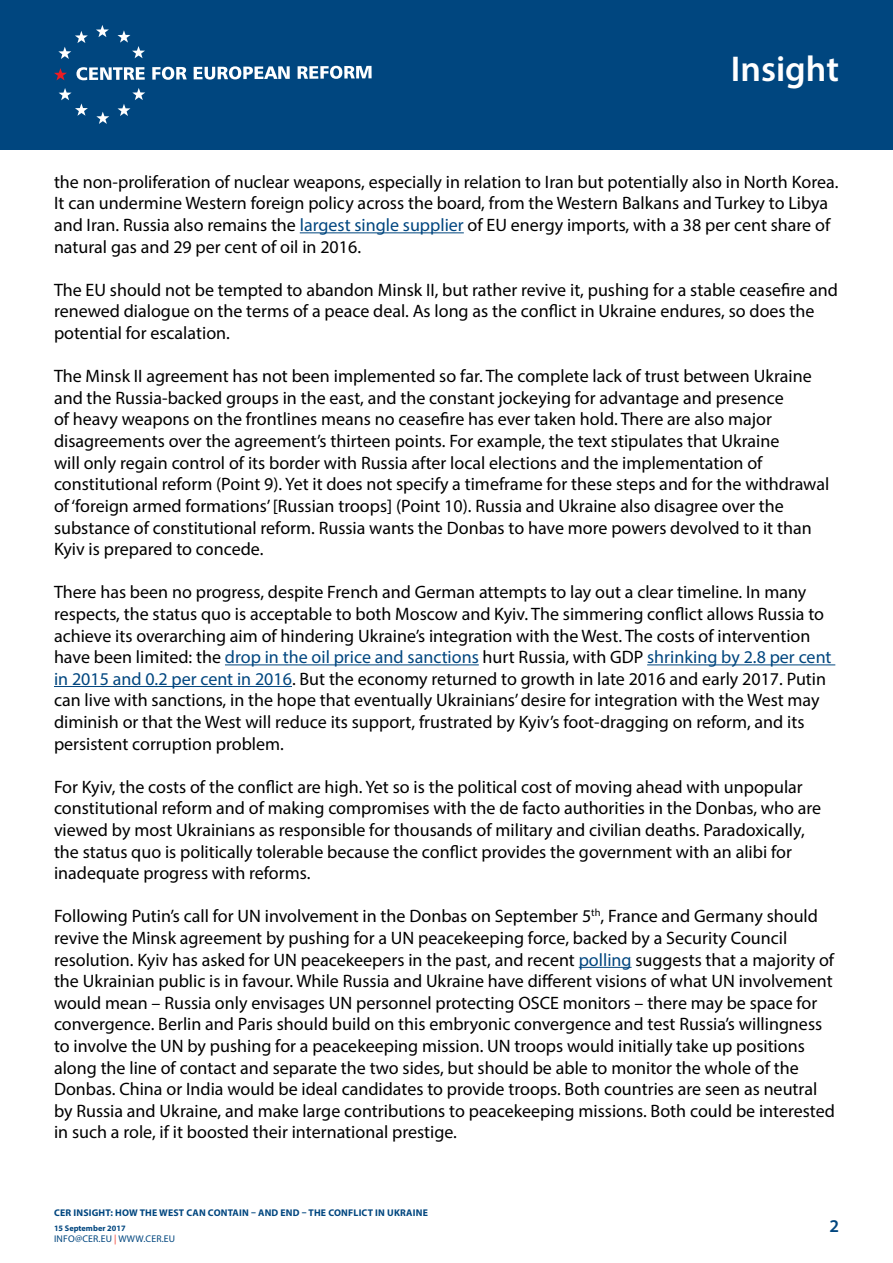
<style>
.page{position:relative;width:893px;height:1263px;background:#fff}
.page>*{position:absolute;margin:0;border:0;box-sizing:border-box;transform-origin:0 0}
.t1{font:600 36px "Myriad Pro";color:#fff}
.t2{font:18px/21.6px "Myriad Pro";color:#000}
.t3{font:600 18px "Myriad Pro";color:#00467f}
.t4{font:700 9.75px "Myriad Pro";letter-spacing:.02em;color:#00467f}
.t5{font:9.75px "Myriad Pro";letter-spacing:.02em;color:#00467f}
.t6{font:700 8.25px "Myriad Pro";color:#00467f}
.s1{color:#00467f}
.s2{color:#ee3124}
</style>
<div class="page">
<div style="left:0;top:0;width:893px;height:150px;background:#00467f"></div>
<hr style="left:300px;top:232px;width:164px;height:1px;background:#00467f">
<hr style="left:225px;top:664px;width:254px;height:1px;background:#00467f">
<hr style="left:647px;top:664px;width:188px;height:1px;background:#00467f">
<hr style="left:54px;top:686px;width:238px;height:1px;background:#00467f">
<hr style="left:579px;top:967px;width:53px;height:1px;background:#00467f">
<svg style="left:96px;top:25px;width:13px;height:12px"></svg>
<svg style="left:118px;top:30px;width:27px;height:28px"></svg>
<svg style="left:118px;top:88px;width:27px;height:28px"></svg>
<svg style="left:96px;top:112px;width:13px;height:12px"></svg>
<svg style="left:59px;top:88px;width:29px;height:28px"></svg>
<svg style="left:58px;top:31px;width:30px;height:28px"></svg>
<svg style="left:54px;top:68px;width:13px;height:12px"></svg>
<svg style="left:76px;top:67px;width:69px;height:13px"></svg>
<svg style="left:152px;top:67px;width:35px;height:13px"></svg>
<svg style="left:194px;top:66px;width:96px;height:14px"></svg>
<svg style="left:298px;top:66px;width:74px;height:13px"></svg>
<h1 class="t1" style="left:731px;top:46px;width:110px">Insight</h1>
<p class="t2" style="left:54px;top:171px;width:786px">the non-proliferation of nuclear weapons, especially in relation to Iran but potentially also in North Korea.<br>It can undermine Western foreign policy across the board, from the Western Balkans and Turkey to Libya and Iran. Russia also remains the <span class="s1">largest single supplier</span> of EU energy imports, with a 38 per cent share of natural gas and 29 per cent of oil in 2016.</p>
<p class="t2" style="left:54px;top:279px;width:785px">The EU should not be tempted to abandon Minsk II, but rather revive it, pushing for a stable ceasefire and renewed dialogue on the terms of a peace deal. As long as the conflict in Ukraine endures, so does the potential for escalation.</p>
<p class="t2" style="left:54px;top:365px;width:777px">The Minsk II agreement has not been implemented so far. The complete lack of trust between Ukraine and the Russia-backed groups in the east, and the constant jockeying for advantage and presence<br>of heavy weapons on the frontlines means no ceasefire has ever taken hold. There are also major disagreements over the agreement’s thirteen points. For example, the text stipulates that Ukraine<br>will only regain control of its border with Russia after local elections and the implementation of constitutional reform (Point 9). Yet it does not specify a timeframe for these steps and for the withdrawal of ‘foreign armed formations’ [Russian troops] (Point 10). Russia and Ukraine also disagree over the substance of constitutional reform. Russia wants the Donbas to have more powers devolved to it than Kyiv is prepared to concede.</p>
<p class="t2" style="left:54px;top:581px;width:779px">There has been no progress, despite French and German attempts to lay out a clear timeline. In many respects, the status quo is acceptable to both Moscow and Kyiv. The simmering conflict allows Russia to achieve its overarching aim of hindering Ukraine’s integration with the West. The costs of intervention have been limited: the <span class="s1">drop in the oil price and sanctions</span> hurt Russia, with GDP <span class="s1">shrinking by 2.8 per cent in 2015 and 0.2 per cent in 2016</span>. But the economy returned to growth in late 2016 and early 2017. Putin can live with sanctions, in the hope that eventually Ukrainians’ desire for integration with the West may diminish or that the West will reduce its support, frustrated by Kyiv’s foot-dragging on reform, and its persistent corruption problem.</p>
<p class="t2" style="left:54px;top:776px;width:769px">For Kyiv, the costs of the conflict are high. Yet so is the political cost of moving ahead with unpopular constitutional reform and of making compromises with the de facto authorities in the Donbas, who are viewed by most Ukrainians as responsible for thousands of military and civilian deaths. Paradoxically, the status quo is politically tolerable because the conflict provides the government with an alibi for inadequate progress with reforms.</p>
<p class="t2" style="left:54px;top:905px;width:782px">Following Putin’s call for UN involvement in the Donbas on September 5<sup>th</sup>, France and Germany should revive the Minsk agreement by pushing for a UN peacekeeping force, backed by a Security Council resolution. Kyiv has asked for UN peacekeepers in the past, and recent <span class="s1">polling</span> suggests that a majority of the Ukrainian public is in favour. While Russia and Ukraine have different visions of what UN involvement would mean – Russia only envisages UN personnel protecting OSCE monitors – there may be space for convergence. Berlin and Paris should build on this embryonic convergence and test Russia’s willingness to involve the UN by pushing for a peacekeeping mission. UN troops would initially take up positions along the line of contact and separate the two sides, but should be able to monitor the whole of the Donbas. China or India would be ideal candidates to provide troops. Both countries are seen as neutral by Russia and Ukraine, and make large contributions to peacekeeping missions. Both could be interested in such a role, if it boosted their international prestige.</p>
<p class="t4" style="left:54px;top:1207px;width:93px">CER INSIGHT: HOW THE</p>
<p class="t4" style="left:159px;top:1207px;width:8px">WEST</p>
<p class="t4" style="left:186px;top:1207px;width:129px">CAN CONTAIN – AND EN D – THE</p>
<p class="t4" style="left:328px;top:1207px;width:91px">CONFLICT IN UKRAINE</p>
<p class="t6" style="left:54px;top:1223px;width:73px">15 SEPTEMBER 2017</p>
<p class="t5" style="left:54px;top:1233px;width:6px">info</p>
<p class="t5" style="left:75px;top:1233px;width:102px">@cer.EU <span class="s2">|</span> WWW.CER.EU</p>
<p class="t3" style="left:829px;top:1215px;width:11px">2</p>
</div>
